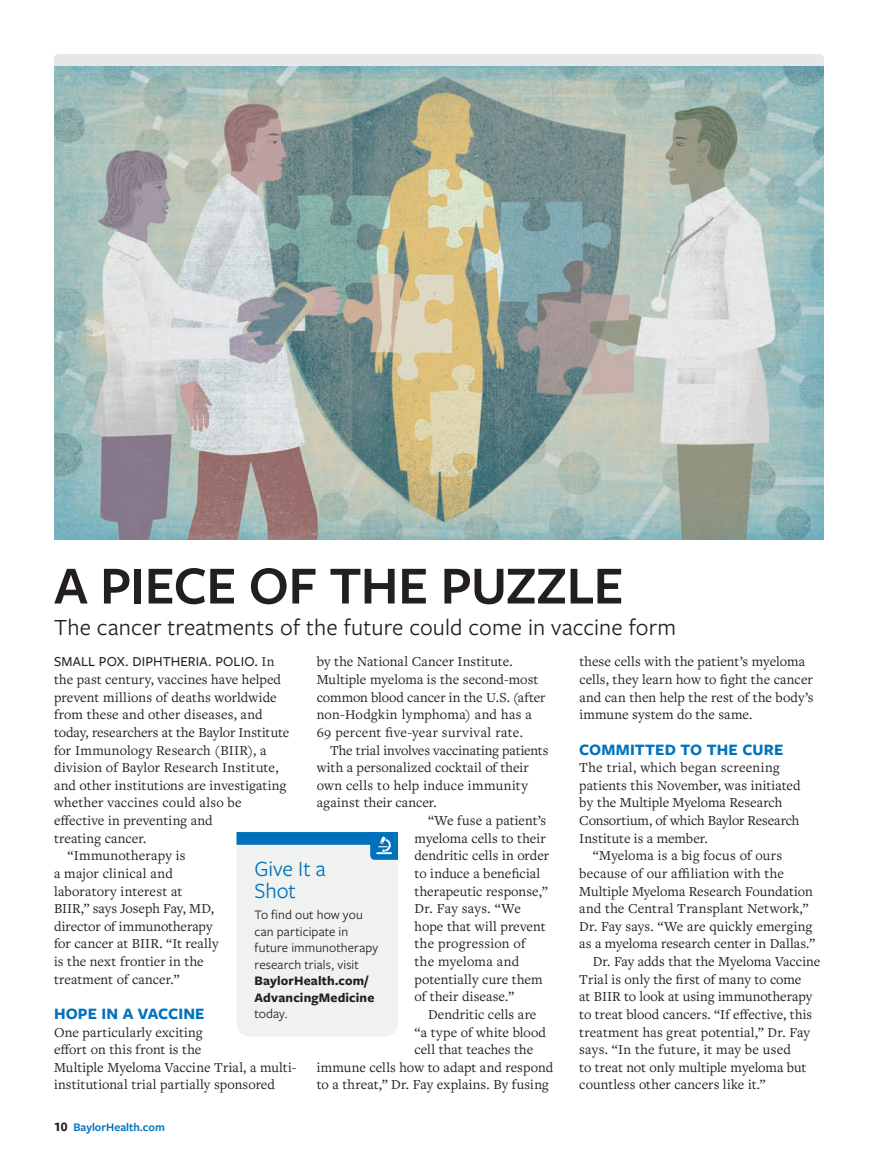
<style>
.page{position:relative;width:878px;height:1161px;background:#fff}
.page>*{position:absolute;margin:0;border:0;box-sizing:border-box;transform-origin:0 0}
.t1{font:600 55.5px "Freight Sans Pro";letter-spacing:-.015em;color:#231f20}
.t2{font:24px "Freight Sans Pro";letter-spacing:.005em;color:#231f20}
.t3{font:22.5px/22.5px "Freight Sans Pro";letter-spacing:-.005em;color:#0072bc}
.t4{font:700 16.5px "Freight Sans Pro";letter-spacing:.01em;color:#0072bc}
.t5{font:14.25px/17.7px "Freight Text Pro";letter-spacing:.005em;color:#231f20}
.t6{font:14.25px "Freight Text Pro";letter-spacing:.025em;color:#231f20}
.t7{font:500 14.25px "Freight Sans Pro";letter-spacing:.01em;color:#231f20}
.t8{font:13.5px/16.5px "Freight Sans Pro";letter-spacing:.005em;color:#231f20}
.t9{font:600 12px "Freight Sans Pro";color:#0072bc}
.s1{font-family:"Freight Text Pro";font-weight:400}
.s2{font-weight:700}
.s3{font-weight:700;font-size:13.5px;color:#231f20}
</style>
<div class="page">
<svg style="left:54px;top:54px;width:770px;height:13px;background:#dee2e5"></svg>
<svg style="left:236px;top:832px;width:162px;height:204px;background:#dee9ea"></svg>
<img style="left:54px;top:67px;width:770px;height:473px">
<p class="t1" style="left:54px;top:548px;width:571px">A PIECE OF THE PUZZLE</p>
<p class="t2" style="left:54px;top:611px;width:623px">The cancer treatments of the future could come in vaccine form</p>
<p class="t5" style="left:316px;top:652px;width:197px">by the National Cancer Institute.</p>
<p class="t5" style="left:316px;top:670px;width:223px">Multiple myeloma is the second-most</p>
<p class="t5" style="left:316px;top:688px;width:230px">common blood cancer in the U.S. (after</p>
<p class="t6" style="left:316px;top:705px;width:217px">non-Hodgkin lymphoma) and has a</p>
<p class="t5" style="left:316px;top:723px;width:208px">69 percent five-year survival rate.</p>
<p class="t5" style="left:330px;top:741px;width:220px">The trial involves vaccinating patients</p>
<p class="t5" style="left:316px;top:758px;width:213px">with a personalized cocktail of their</p>
<p class="t5" style="left:316px;top:776px;width:213px">own cells to help induce immunity</p>
<p class="t5" style="left:316px;top:793px;width:122px">against their cancer.</p>
<p class="t5" style="left:428px;top:811px;width:120px">“We fuse a patient’s</p>
<p class="t5" style="left:414px;top:829px;width:133px">myeloma cells to their</p>
<p class="t5" style="left:414px;top:846px;width:136px">dendritic cells in order</p>
<p class="t5" style="left:414px;top:864px;width:127px">to induce a beneficial</p>
<p class="t5" style="left:414px;top:882px;width:135px">therapeutic response,”</p>
<p class="t5" style="left:414px;top:899px;width:108px">Dr. Fay says. “We</p>
<p class="t5" style="left:414px;top:917px;width:133px">hope that will prevent</p>
<p class="t5" style="left:414px;top:934px;width:112px">the progression of</p>
<p class="t5" style="left:414px;top:952px;width:106px">the myeloma and</p>
<p class="t5" style="left:414px;top:970px;width:130px">potentially cure them</p>
<p class="t5" style="left:414px;top:987px;width:101px">of their disease.”</p>
<p class="t5" style="left:428px;top:1005px;width:110px">Dendritic cells are</p>
<p class="t5" style="left:414px;top:1023px;width:133px">“a type of white blood</p>
<p class="t5" style="left:414px;top:1040px;width:120px">cell that teaches the</p>
<p class="t5" style="left:317px;top:1058px;width:238px">immune cells how to adapt and respond</p>
<p class="t5" style="left:317px;top:1076px;width:234px">to a threat,” Dr. Fay explains. By fusing</p>
<p class="t7" style="left:54px;top:652px;width:222px">SMALL POX. DIPHTHERIA. POLIO. <span class="s1">In</span></p>
<p class="t5" style="left:54px;top:670px;width:228px">the past century, vaccines have helped</p>
<p class="t5" style="left:54px;top:688px;width:224px">prevent millions of deaths worldwide</p>
<p class="t5" style="left:54px;top:705px;width:210px">from these and other diseases, and</p>
<p class="t5" style="left:54px;top:723px;width:237px">today, researchers at the Baylor Institute</p>
<p class="t5" style="left:54px;top:741px;width:214px">for Immunology Research (BIIR), a</p>
<p class="t5" style="left:54px;top:758px;width:226px">division of Baylor Research Institute,</p>
<p class="t5" style="left:54px;top:776px;width:234px">and other institutions are investigating</p>
<p class="t5" style="left:54px;top:793px;width:189px">whether vaccines could also be</p>
<p class="t5" style="left:54px;top:811px;width:160px">effective in preventing and</p>
<p class="t5" style="left:54px;top:829px;width:94px">treating cancer.</p>
<p class="t5" style="left:67px;top:846px;width:119px">“Immunotherapy is</p>
<p class="t5" style="left:54px;top:864px;width:120px">a major clinical and</p>
<p class="t5" style="left:54px;top:882px;width:130px">laboratory interest at</p>
<p class="t5" style="left:54px;top:899px;width:161px">BIIR,” says Joseph Fay, MD,</p>
<p class="t5" style="left:54px;top:917px;width:160px">director of immunotherapy</p>
<p class="t5" style="left:54px;top:934px;width:166px">for cancer at BIIR. “It really</p>
<p class="t5" style="left:54px;top:952px;width:151px">is the next frontier in the</p>
<p class="t5" style="left:54px;top:970px;width:127px">treatment of cancer.”</p>
<p class="t4" style="left:54px;top:1002px;width:152px">HOPE IN A VACCINE</p>
<p class="t5" style="left:54px;top:1023px;width:244px">One particularly exciting<br>effort on this front is the<br>Multiple Myeloma Vaccine Trial, a multi&shy;institutional trial partially sponsored</p>
<p class="t3" style="left:254px;top:857px;width:73px">Give It a<br>Shot</p>
<p class="t8" style="left:254px;top:906px;width:125px">To find out how you can participate in future immunotherapy research trials, visit<br><span class="s2">BaylorHealth.com/<br>AdvancingMedicine </span>today.</p>
<p class="t9" style="left:54px;top:1119px;width:112px"><span class="s3">10</span> BaylorHealth.com</p>
<p class="t5" style="left:579px;top:653px;width:236px">these cells with the patient’s myeloma cells, they learn how to fight the cancer and can then help the rest of the body’s immune system do the same.</p>
<p class="t4" style="left:579px;top:738px;width:205px">COMMITTED TO THE CURE</p>
<p class="t6" style="left:579px;top:758px;width:202px">The trial, which began screening</p>
<p class="t5" style="left:579px;top:776px;width:223px">patients this November, was initiated</p>
<p class="t5" style="left:579px;top:793px;width:204px">by the Multiple Myeloma Research</p>
<p class="t5" style="left:579px;top:811px;width:222px">Consortium, of which Baylor Research</p>
<p class="t5" style="left:579px;top:829px;width:130px">Institute is a member.</p>
<p class="t5" style="left:592px;top:846px;width:191px">“Myeloma is a big focus of ours</p>
<p class="t5" style="left:579px;top:864px;width:206px">because of our affiliation with the</p>
<p class="t5" style="left:579px;top:882px;width:235px">Multiple Myeloma Research Foundation</p>
<p class="t5" style="left:579px;top:899px;width:231px">and the Central Transplant Network,”</p>
<p class="t5" style="left:579px;top:917px;width:234px">Dr. Fay says. “We are quickly emerging</p>
<p class="t5" style="left:579px;top:934px;width:237px">as a myeloma research center in Dallas.”</p>
<p class="t5" style="left:592px;top:952px;width:229px">Dr. Fay adds that the Myeloma Vaccine</p>
<p class="t5" style="left:579px;top:970px;width:223px">Trial is only the first of many to come</p>
<p class="t5" style="left:579px;top:987px;width:234px">at BIIR to look at using immunotherapy</p>
<p class="t5" style="left:579px;top:1005px;width:234px">to treat blood cancers. “If effective, this</p>
<p class="t5" style="left:579px;top:1023px;width:232px">treatment has great potential,” Dr. Fay</p>
<p class="t5" style="left:579px;top:1040px;width:213px">says. “In the future, it may be used</p>
<p class="t5" style="left:579px;top:1058px;width:228px">to treat not only multiple myeloma but</p>
<p class="t5" style="left:579px;top:1075px;width:188px">countless other cancers like it.”</p>
</div>
